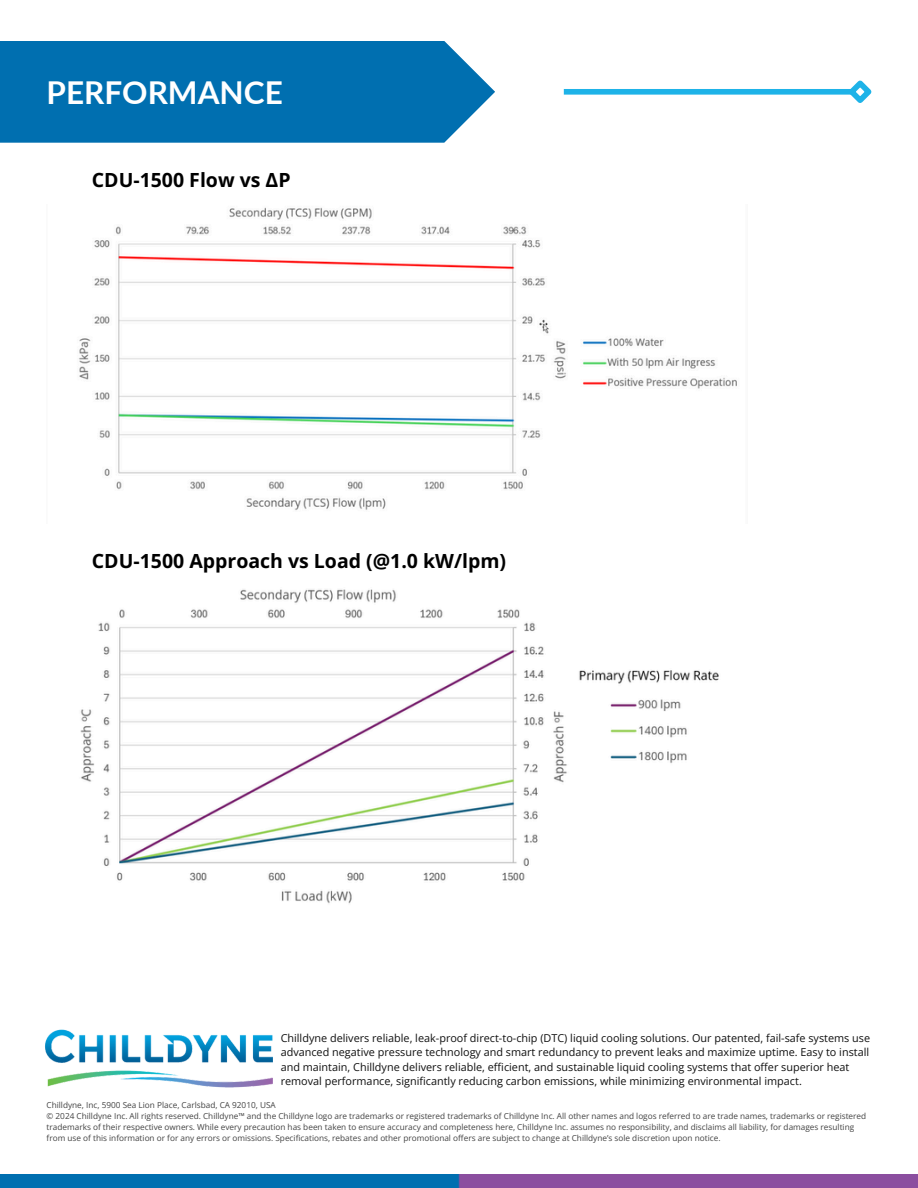
<style>
.page{position:relative;width:918px;height:1188px;background:#fff}
.page>*{position:absolute;margin:0;border:0;box-sizing:border-box;transform-origin:0 0}
.t1{font:700 31.5px "Lato";color:#fff}
.t2{font:700 19.5px "Open Sans";color:#000}
.t3{font:10.8px/14.5px "Open Sans";color:#111}
.t4{font:8.25px/10.9px "Open Sans";color:#444}
</style>
<div class="page">
<div style="left:0;top:41px;width:495px;height:102px;background:#006fb0"></div>
<img style="left:45px;top:1029px;width:228px;height:59px">
<div style="left:564px;top:89px;width:289px;height:6px;background:#1eb3e8"></div>
<svg style="left:844px;top:80px;width:28px;height:23px"></svg>
<img style="left:0;top:1174px;width:918px;height:14px">
<img style="left:80px;top:589px;width:639px;height:315px">
<img style="left:79px;top:207px;width:658px;height:303px">
<h1 class="t1" style="left:47px;top:73px;width:238px">PERFORMANCE</h1>
<h2 class="t2" style="left:92px;top:166px;width:200px">CDU-1500 Flow vs ΔP</h2>
<p class="t2" style="left:92px;top:547px;width:416px">CDU-1500 Approach vs Load (@1.0 kW/lpm)</p>
<p class="t3" style="left:281px;top:1030px;width:591px">Chilldyne delivers reliable, leak-proof direct-to-chip (DTC) liquid cooling solutions. Our patented, fail-safe systems use advanced negative pressure technology and smart redundancy to prevent leaks and maximize uptime. Easy to install and maintain, Chilldyne delivers reliable, efficient, and sustainable liquid cooling systems that offer superior heat removal performance, significantly reducing carbon emissions, while minimizing environmental impact.</p>
<h2 class="t4" style="left:47px;top:1099px;width:231px">Chilldyne, Inc, 5900 Sea Lion Place, Carlsbad, CA 92010, USA</h2>
<p class="t4" style="left:47px;top:1110px;width:821px">© 2024 Chilldyne Inc. All rights reserved. Chilldyne™ and the Chilldyne logo are trademarks or registered trademarks of Chilldyne Inc. All other names and logos referred to are trade names, trademarks or registered trademarks of their respective owners. While every precaution has been taken to ensure accuracy and completeness here, Chilldyne Inc. assumes no responsibility, and disclaims all liability, for damages resulting from use of this information or for any errors or omissions. Specifications, rebates and other promotional offers are subject to change at Chilldyne’s sole discretion upon notice.</p>
</div>
